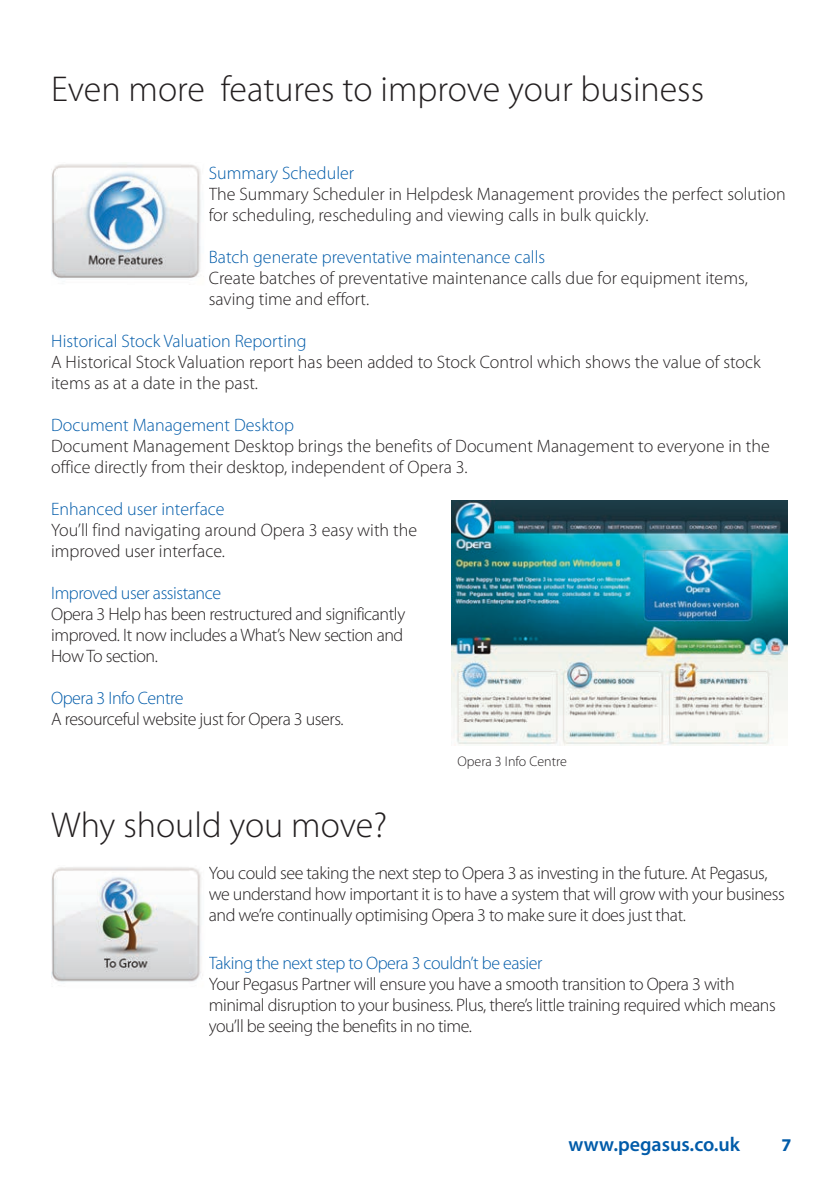
<style>
.page{position:relative;width:840px;height:1191px;background:#fff}
.page>*{position:absolute;margin:0;border:0;box-sizing:border-box;transform-origin:0 0}
.t1{font:300 36px "Myriad Pro";color:#231f20}
.t2{font:600 20px "Myriad Pro";color:#015ba9}
.t3{font:300 18px/21px "Myriad Pro";letter-spacing:-.005em;color:#231f20}
.t4{font:300 18px/21px "Myriad Pro";letter-spacing:-.025em;color:#231f20}
.t5{font:300 18px "Myriad Pro";color:#015ba9}
.t6{font:300 18px "Myriad Pro";letter-spacing:-.025em;color:#015ba9}
.t7{font:700 18px "Myriad Pro";color:#015ba9}
.t8{font:300 14px "Myriad Pro";color:#231f20}
</style>
<div class="page">
<img style="left:51px;top:164px;width:150px;height:115px">
<img style="left:51px;top:867px;width:150px;height:115px">
<img style="left:451px;top:500px;width:336px;height:246px">
<h1 class="t1" style="left:51px;top:75px;width:654px">Even more features to improve your business</h1>
<p class="t5" style="left:209px;top:166px;width:147px">Summary Scheduler</p>
<p class="t3" style="left:209px;top:185px;width:578px">The Summary Scheduler in Helpdesk Management provides the perfect solution for scheduling, rescheduling and viewing calls in bulk quickly.</p>
<p class="t5" style="left:209px;top:250px;width:338px">Batch generate preventative maintenance calls</p>
<p class="t3" style="left:209px;top:269px;width:540px">Create batches of preventative maintenance calls due for equipment items, saving time and effort.</p>
<p class="t5" style="left:51px;top:334px;width:257px">Historical Stock Valuation Reporting</p>
<p class="t3" style="left:51px;top:353px;width:710px">A Historical Stock Valuation report has been added to Stock Control which shows the value of stock items as at a date in the past.</p>
<p class="t5" style="left:51px;top:418px;width:244px">Document Management Desktop</p>
<p class="t3" style="left:51px;top:437px;width:719px">Document Management Desktop brings the benefits of Document Management to everyone in the office directly from their desktop, independent of Opera 3.</p>
<p class="t5" style="left:51px;top:502px;width:175px">Enhanced user interface</p>
<p class="t3" style="left:51px;top:521px;width:367px">You’ll find navigating around Opera 3 easy with the improved user interface.</p>
<p class="t6" style="left:51px;top:586px;width:171px">Improved user assistance</p>
<p class="t3" style="left:51px;top:605px;width:355px;text-align:justify">Opera 3 Help has been restructured and significantly improved. It now includes a What’s New section and How To section.</p>
<p class="t6" style="left:51px;top:691px;width:134px">Opera 3 Info Centre</p>
<p class="t4" style="left:51px;top:710px;width:294px">A resourceful website just for Opera 3 users.</p>
<p class="t8" style="left:457px;top:755px;width:111px">Opera 3 Info Centre</p>
<h1 class="t1" style="left:51px;top:812px;width:337px">Why should you move?</h1>
<p class="t4" style="left:209px;top:864px;width:577px">You could see taking the next step to Opera 3 as investing in the future. At Pegasus, we understand how important it is to have a system that will grow with your business and we’re continually optimising Opera 3 to make sure it does just that.</p>
<p class="t6" style="left:209px;top:956px;width:335px">Taking the next step to Opera 3 couldn’t be easier</p>
<p class="t4" style="left:209px;top:975px;width:568px">Your Pegasus Partner will ensure you have a smooth transition to Opera 3 with minimal disruption to your business. Plus, there’s little training required which means you’ll be seeing the benefits in no time.</p>
<p class="t2" style="left:568px;top:1132px;width:173px">www.pegasus.co.uk</p>
<p class="t7" style="left:781px;top:1134px;width:11px">7</p>
</div>
